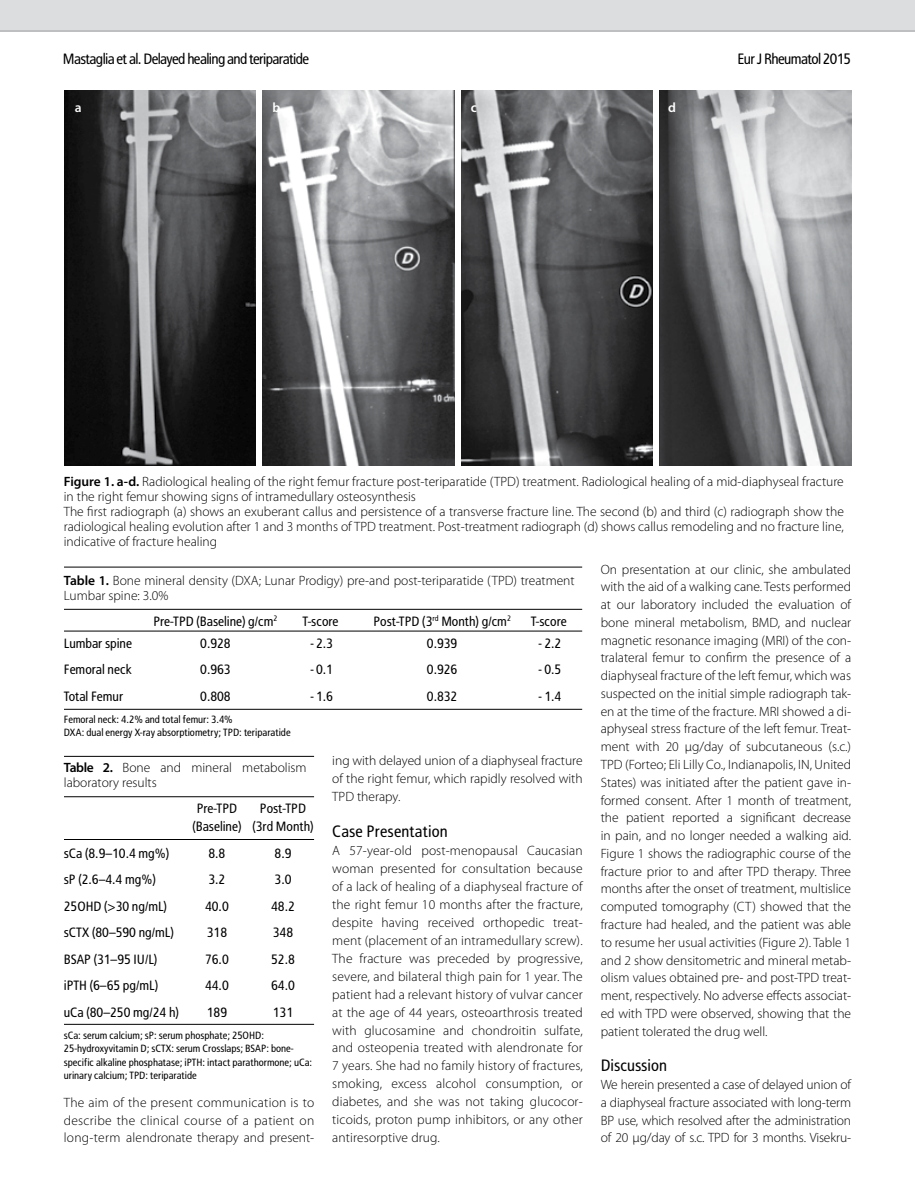
<style>
.page{position:relative;width:915px;height:1191px;background:#fff}
.page>*{position:absolute;margin:0;border:0;box-sizing:border-box;transform-origin:0 0}
.t1{font:16.5px "Rotokas";letter-spacing:.01em;color:#000}
.t2{font:15px "Rotokas";letter-spacing:-.04em;color:#000}
.t3{font:300 13.5px/17.7px "Myriad Pro";color:#000;text-align:justify}
.t4{font:13.5px/18px "Rotokas";color:#000}
.t5{font:600 13.5px "Myriad Pro";color:#fff}
.t6{font:600 13.5px "Myriad Pro";color:#f8f8f9}
.t7{font:10.5px/13.5px "Rotokas";color:#000}
.s1{font-weight:600}
</style>
<div class="page">
<div style="left:0;top:0;width:914px;height:31px;background:#dcddde"></div>
<hr style="left:64px;top:796px;width:250px;height:1px;background:#000">
<hr style="left:64px;top:756px;width:250px;height:1px;background:#000">
<hr style="left:64px;top:1024px;width:250px;height:1px;background:#000">
<hr style="left:64px;top:839px;width:250px;height:1px;background:#000">
<hr style="left:64px;top:609px;width:518px;height:1px;background:#000">
<hr style="left:64px;top:567px;width:518px;height:1px;background:#000">
<hr style="left:64px;top:631px;width:518px;height:1px;background:#000">
<hr style="left:64px;top:709px;width:518px;height:1px;background:#000">
<img style="left:64px;top:90px;width:191px;height:375px">
<img style="left:262px;top:90px;width:192px;height:375px">
<img style="left:461px;top:90px;width:191px;height:375px">
<img style="left:659px;top:90px;width:191px;height:375px">
<p class="t2" style="left:63px;top:49px;width:248px">Mastaglia et al. Delayed healing and teriparatide</p>
<p class="t2" style="left:737px;top:49px;width:115px">Eur J Rheumatol 2015</p>
<p class="t6" style="left:75px;top:99px;width:8px">a</p>
<p class="t5" style="left:272px;top:99px;width:9px">b</p>
<p class="t5" style="left:470px;top:99px;width:8px">c</p>
<p class="t5" style="left:668px;top:99px;width:9px">d</p>
<p class="t3" style="left:64px;top:474px;width:781px;line-height:15px;text-align:left"><span class="s1">Figure 1. a-d.</span> Radiological healing of the right femur fracture post-teriparatide (TPD) treatment. Radiological healing of a mid-diaphyseal fracture in the right femur showing signs of intramedullary osteosynthesis<br>The first radiograph (a) shows an exuberant callus and persistence of a transverse fracture line. The second (b) and third (c) radiograph show the radiological healing evolution after 1 and 3 months of TPD treatment. Post-treatment radiograph (d) shows callus remodeling and no fracture line, indicative of fracture healing</p>
<p class="t3" style="left:64px;top:572px;width:512px;line-height:15px"><span class="s1">Table 1.</span> Bone mineral density (DXA; Lunar Prodigy) pre-and post-teriparatide (TPD) treatment<br>Lumbar spine: 3.0%</p>
<p class="t4" style="left:153px;top:611px;width:126px">Pre-TPD (Baseline) g/cm<sup>2</sup></p>
<p class="t4" style="left:302px;top:611px;width:37px">T-score</p>
<p class="t4" style="left:373px;top:611px;width:139px">Post-TPD (3<sup>rd</sup> Month) g/cm<sup>2</sup></p>
<p class="t4" style="left:530px;top:611px;width:37px">T-score</p>
<p class="t4" style="left:64px;top:634px;width:70px">Lumbar spine</p>
<p class="t4" style="left:200px;top:634px;width:32px">0.928</p>
<p class="t4" style="left:308px;top:634px;width:26px">−2.3</p>
<p class="t4" style="left:427px;top:634px;width:32px">0.939</p>
<p class="t4" style="left:536px;top:634px;width:26px">−2.2</p>
<p class="t4" style="left:64px;top:660px;width:69px">Femoral neck</p>
<p class="t4" style="left:200px;top:660px;width:32px">0.963</p>
<p class="t4" style="left:308px;top:660px;width:26px">−0.1</p>
<p class="t4" style="left:427px;top:660px;width:32px">0.926</p>
<p class="t4" style="left:536px;top:660px;width:26px">−0.5</p>
<p class="t4" style="left:64px;top:687px;width:61px">Total Femur</p>
<p class="t4" style="left:200px;top:687px;width:32px">0.808</p>
<p class="t4" style="left:308px;top:687px;width:26px">−1.6</p>
<p class="t4" style="left:427px;top:687px;width:32px">0.832</p>
<p class="t4" style="left:536px;top:687px;width:26px">−1.4</p>
<p class="t7" style="left:64px;top:712px;width:228px">Femoral neck: 4.2% and total femur: 3.4%<br>DXA: dual energy X-ray absorptiometry; TPD: teriparatide</p>
<p class="t3" style="left:64px;top:760px;width:244px;line-height:15px"><span class="s1">Table 2.</span> Bone and mineral metabolism laboratory results</p>
<p class="t4" style="left:197px;top:799px;width:42px">Pre-TPD</p>
<p class="t4" style="left:192px;top:799px;width:123px;text-indent:67px">Post-TPD (Baseline) (3rd Month)</p>
<p class="t4" style="left:64px;top:843px;width:107px">sCa (8.9–10.4 mg%)</p>
<p class="t4" style="left:208px;top:843px;width:18px">8.8</p>
<p class="t4" style="left:274px;top:843px;width:18px">8.9</p>
<p class="t4" style="left:64px;top:870px;width:93px">sP (2.6–4.4 mg%)</p>
<p class="t4" style="left:208px;top:870px;width:18px">3.2</p>
<p class="t4" style="left:274px;top:870px;width:18px">3.0</p>
<p class="t4" style="left:64px;top:896px;width:105px">25OHD (&gt;30 ng/mL)</p>
<p class="t4" style="left:205px;top:896px;width:25px">40.0</p>
<p class="t4" style="left:271px;top:896px;width:25px">48.2</p>
<p class="t4" style="left:64px;top:923px;width:111px">sCTX (80–590 ng/mL)</p>
<p class="t4" style="left:207px;top:923px;width:22px">318</p>
<p class="t4" style="left:273px;top:923px;width:22px">348</p>
<p class="t4" style="left:64px;top:949px;width:95px">BSAP (31–95 IU/L)</p>
<p class="t4" style="left:205px;top:949px;width:25px">76.0</p>
<p class="t4" style="left:271px;top:949px;width:25px">52.8</p>
<p class="t4" style="left:64px;top:976px;width:96px">iPTH (6–65 pg/mL)</p>
<p class="t4" style="left:205px;top:976px;width:25px">44.0</p>
<p class="t4" style="left:271px;top:976px;width:25px">64.0</p>
<p class="t4" style="left:64px;top:1002px;width:116px">uCa (80–250 mg/24 h)</p>
<p class="t4" style="left:207px;top:1002px;width:22px">189</p>
<p class="t4" style="left:273px;top:1002px;width:22px">131</p>
<p class="t7" style="left:64px;top:1028px;width:250px">sCa: serum calcium; sP: serum phosphate; 25OHD:<br>25-hydroxyvitamin D; sCTX: serum Crosslaps; BSAP: bone&shy;specific alkaline phosphatase; iPTH: intact parathormone; uCa: urinary calcium; TPD: teriparatide</p>
<p class="t3" style="left:64px;top:1093px;width:252px">The aim of the present communication is to describe the clinical course of a patient on long-term alendronate therapy and present-</p>
<p class="t3" style="left:332px;top:751px;width:252px">ing with delayed union of a diaphyseal fracture of the right femur, which rapidly resolved with TPD therapy.</p>
<p class="t1" style="left:332px;top:821px;width:117px">Case Presentation</p>
<p class="t3" style="left:332px;top:841px;width:252px">A 57-year-old post-menopausal Caucasian woman presented for consultation because of a lack of healing of a diaphyseal fracture of the right femur 10 months after the fracture, despite having received orthopedic treat&shy;ment (placement of an intramedullary screw).<br>The fracture was preceded by progressive, severe, and bilateral thigh pain for 1 year. The patient had a relevant history of vulvar cancer at the age of 44 years, osteoarthrosis treated with glucosamine and chondroitin sulfate, and osteopenia treated with alendronate for 7 years. She had no family history of fractures, smoking, excess alcohol consumption, or diabetes, and she was not taking glucocor&shy;ticoids, proton pump inhibitors, or any other antiresorptive drug.</p>
<p class="t3" style="left:600px;top:560px;width:252px">On presentation at our clinic, she ambulated with the aid of a walking cane. Tests performed at our laboratory included the evaluation of bone mineral metabolism, BMD, and nuclear magnetic resonance imaging (MRI) of the con&shy;tralateral femur to confirm the presence of a diaphyseal fracture of the left femur, which was suspected on the initial simple radiograph tak&shy;en at the time of the fracture. MRI showed a di&shy;aphyseal stress fracture of the left femur. Treat&shy;ment with 20 µg/day of subcutaneous (s.c.)<br>TPD (Forteo; Eli Lilly Co., Indianapolis, IN, United States) was initiated after the patient gave in&shy;formed consent. After 1 month of treatment, the patient reported a significant decrease in pain, and no longer needed a walking aid.<br>Figure 1 shows the radiographic course of the fracture prior to and after TPD therapy. Three months after the onset of treatment, multislice computed tomography (CT) showed that the fracture had healed, and the patient was able to resume her usual activities (Figure 2). Table 1 and 2 show densitometric and mineral metab&shy;olism values obtained pre- and post-TPD treat&shy;ment, respectively. No adverse effects associat&shy;ed with TPD were observed, showing that the patient tolerated the drug well.</p>
<p class="t1" style="left:600px;top:1055px;width:68px">Discussion</p>
<p class="t3" style="left:600px;top:1075px;width:252px">We herein presented a case of delayed union of a diaphyseal fracture associated with long-term BP use, which resolved after the administration of 20 µg/day of s.c. TPD for 3 months. Visekru-</p>
</div>
